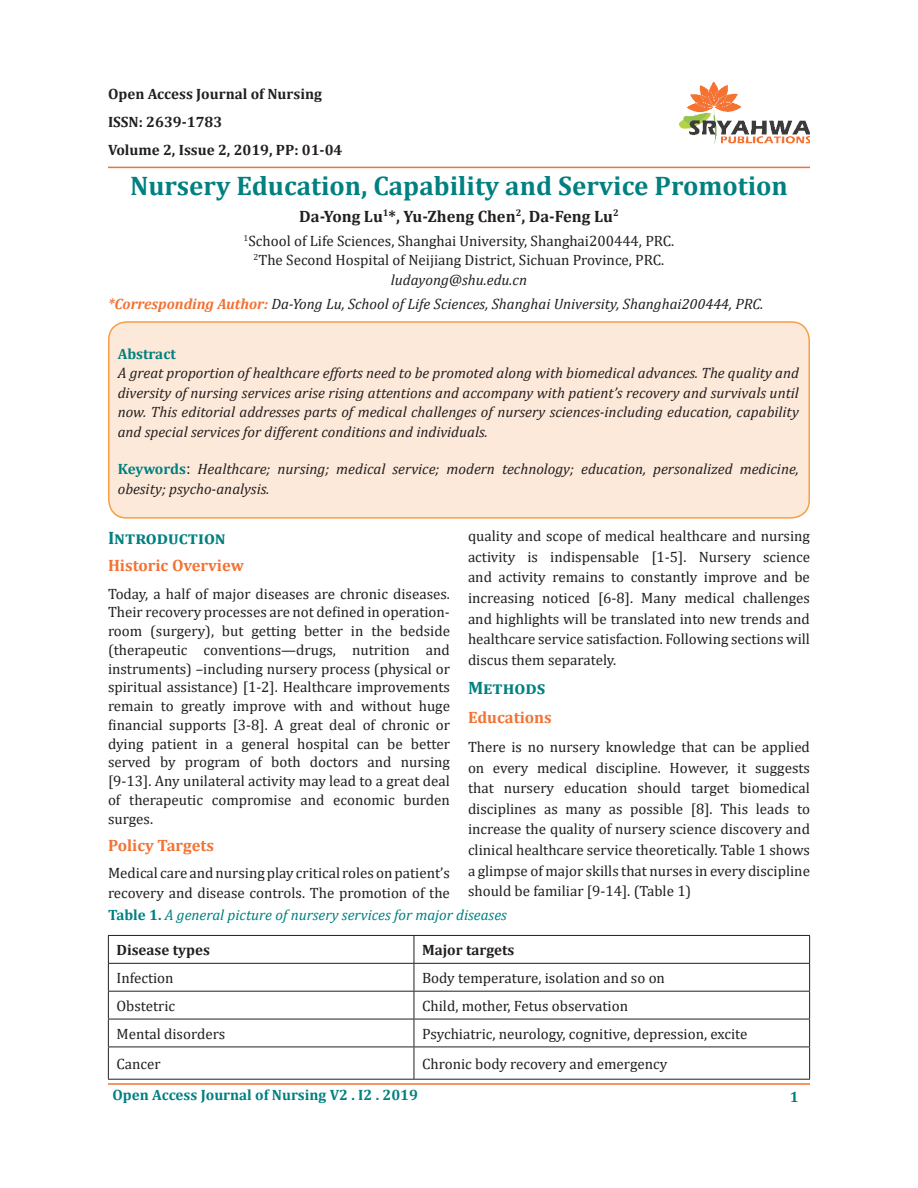
<style>
.page{position:relative;width:918px;height:1188px;background:#fff}
.page>*{position:absolute;margin:0;border:0;box-sizing:border-box;transform-origin:0 0}
.正文{font:700 27px "Cambria";color:#008080}
.正文-2{font:700 18px "Cambria";color:#008080}
.正文-3{font:700 16.5px "Cambria";color:#f37232}
.正文-4{font:700 16.5px "Cambria";color:#231f20}
.正文-5{font:15px/20.5px "Cambria";color:#231f20;text-align:justify}
.正文-6{font:italic 15px/19.5px "Cambria";color:#231f20;text-align:justify}
.正文-7{font:700 15px "Cambria";color:#231f20}
.正文-8{font:italic 15px "Cambria";color:#008080}
.t1{font:700 15px "Cambria";color:#008080}
.s1{font-weight:700;color:#f37131}
.s2{font-weight:700;font-style:normal;color:#008080}
.s3{font-family:"Calibri";font-style:normal;font-size:16.5px}
.s4{font-weight:700;font-style:normal}
</style>
<div class="page">
<hr style="left:108px;top:1083px;width:702px;height:2px;background:#f37232">
<img style="left:680px;top:81px;width:130px;height:62px">
<hr style="left:108px;top:167px;width:702px;height:1px;background:#f37232">
<div style="left:109px;top:322px;width:700px;height:196px;background:#fde9d9;border-radius:18px"></div>
<div style="left:108px;top:321px;width:702px;height:198px;border:2px solid #f79e46;border-radius:18px"></div>
<hr style="left:108px;top:935px;width:306px;height:1px;background:#231f20">
<hr style="left:414px;top:935px;width:396px;height:1px;background:#231f20">
<hr style="left:108px;top:963px;width:306px;height:1px;background:#231f20">
<hr style="left:414px;top:963px;width:396px;height:1px;background:#231f20">
<hr style="left:108px;top:991px;width:306px;height:1px;background:#231f20">
<hr style="left:414px;top:991px;width:396px;height:1px;background:#231f20">
<hr style="left:108px;top:1019px;width:306px;height:1px;background:#231f20">
<svg style="left:108px;top:936px;width:1px;height:111px"></svg>
<hr style="left:414px;top:1019px;width:396px;height:1px;background:#231f20">
<svg style="left:414px;top:936px;width:1px;height:111px"></svg>
<svg style="left:809px;top:936px;width:1px;height:111px"></svg>
<hr style="left:108px;top:1047px;width:306px;height:1px;background:#231f20">
<hr style="left:108px;top:1047px;width:1px;height:32px;background:#231f20">
<hr style="left:414px;top:1047px;width:396px;height:1px;background:#231f20">
<hr style="left:414px;top:1047px;width:1px;height:32px;background:#231f20">
<hr style="left:809px;top:1047px;width:1px;height:32px;background:#231f20">
<hr style="left:108px;top:1079px;width:306px;height:1px;background:#231f20">
<hr style="left:414px;top:1079px;width:396px;height:1px;background:#231f20">
<p class="正文-7" style="left:108px;top:83px;width:215px">Open Access Journal of Nursing</p>
<p class="正文-7" style="left:108px;top:112px;width:116px">ISSN: 2639-1783</p>
<p class="正文-7" style="left:108px;top:140px;width:236px">Volume 2, Issue 2, 2019, PP: 01-04</p>
<p class="正文" style="left:130px;top:166px;width:659px">Nursery Education, Capability and Service Promotion</p>
<p class="正文-4" style="left:299px;top:205px;width:321px">Da-Yong Lu<sup>1</sup>*, Yu-Zheng Chen<sup>2</sup>, Da-Feng Lu<sup>2</sup></p>
<p class="正文-5" style="left:244px;top:230px;width:432px"><sup>1</sup>School of Life Sciences, Shanghai University, Shanghai200444, PRC.</p>
<p class="正文-5" style="left:254px;top:250px;width:412px"><sup>2</sup>The Second Hospital of Neijiang District, Sichuan Province, PRC.</p>
<p class="正文-6" style="left:391px;top:269px;width:138px">ludayong@shu.edu.cn</p>
<p class="正文-6" style="left:108px;top:293px;width:657px"><span class="s1">*Corresponding Author:</span> Da-Yong Lu, School of Life Sciences, Shanghai University, Shanghai200444, PRC.</p>
<p class="t1" style="left:118px;top:343px;width:60px">Abstract</p>
<p class="正文-6" style="left:118px;top:363px;width:683px">A great proportion of healthcare efforts need to be promoted along with biomedical advances. The quality and diversity of nursing services arise rising attentions and accompany with patient’s recovery and survivals until now. This editorial addresses parts of medical challenges of nursery sciences-including education, capability and special services for different conditions and individuals.</p>
<p class="正文-6" style="left:118px;top:459px;width:683px"><span class="s2">Keywords</span><span class="s3">:</span> Healthcare; nursing; medical service; modern technology; education, personalized medicine, obesity; psycho-analysis.</p>
<p class="正文-2" style="left:108px;top:525px;width:119px">Introduction</p>
<p class="正文-3" style="left:108px;top:554px;width:137px">Historic Overview</p>
<p class="正文-5" style="left:108px;top:584px;width:344px;line-height:18.8px">Today, a half of major diseases are chronic diseases.<br>Their recovery processes are not defined in operation&shy;room (surgery), but getting better in the bedside (therapeutic conventions—drugs, nutrition and instruments) –including nursery process (physical or spiritual assistance) [1-2]. Healthcare improvements remain to greatly improve with and without huge financial supports [3-8]. A great deal of chronic or dying patient in a general hospital can be better served by program of both doctors and nursing [9-13]. Any unilateral activity may lead to a great deal of therapeutic compromise and economic burden surges.</p>
<p class="正文-3" style="left:108px;top:834px;width:108px">Policy Targets</p>
<p class="正文-5" style="left:108px;top:863px;width:344px;line-height:19.5px">Medical care and nursing play critical roles on patient’s recovery and disease controls. The promotion of the</p>
<p class="正文-5" style="left:468px;top:526px;width:343px">quality and scope of medical healthcare and nursing activity is indispensable [1-5]. Nursery science and activity remains to constantly improve and be increasing noticed [6-8]. Many medical challenges and highlights will be translated into new trends and healthcare service satisfaction. Following sections will discus them separately.</p>
<p class="正文-2" style="left:468px;top:675px;width:79px">Methods</p>
<p class="正文-3" style="left:468px;top:706px;width:85px">Educations</p>
<p class="正文-5" style="left:468px;top:737px;width:343px">There is no nursery knowledge that can be applied on every medical discipline. However, it suggests that nursery education should target biomedical disciplines as many as possible [8]. This leads to increase the quality of nursery science discovery and clinical healthcare service theoretically. Table 1 shows a glimpse of major skills that nurses in every discipline should be familiar [9-14]. (Table 1)</p>
<p class="正文-8" style="left:108px;top:905px;width:400px"><span class="s4">Table 1.</span> A general picture of nursery services for major diseases</p>
<p class="正文-7" style="left:116px;top:940px;width:95px">Disease types</p>
<p class="正文-7" style="left:422px;top:940px;width:94px">Major targets</p>
<p class="正文-5" style="left:116px;top:968px;width:59px">Infection</p>
<p class="正文-5" style="left:422px;top:968px;width:244px">Body temperature, isolation and so on</p>
<p class="正文-5" style="left:116px;top:996px;width:60px">Obstetric</p>
<p class="正文-5" style="left:422px;top:996px;width:208px">Child, mother, Fetus observation</p>
<p class="正文-5" style="left:116px;top:1023px;width:110px">Mental disorders</p>
<p class="正文-5" style="left:422px;top:1023px;width:327px">Psychiatric, neurology, cognitive, depression, excite</p>
<p class="正文-5" style="left:116px;top:1053px;width:46px">Cancer</p>
<p class="正文-5" style="left:422px;top:1053px;width:247px">Chronic body recovery and emergency</p>
<p class="t1" style="left:112px;top:1085px;width:307px">Open Access Journal of Nursing V2 . I2 . 2019</p>
<p class="t1" style="left:790px;top:1086px;width:10px">1</p>
</div>
